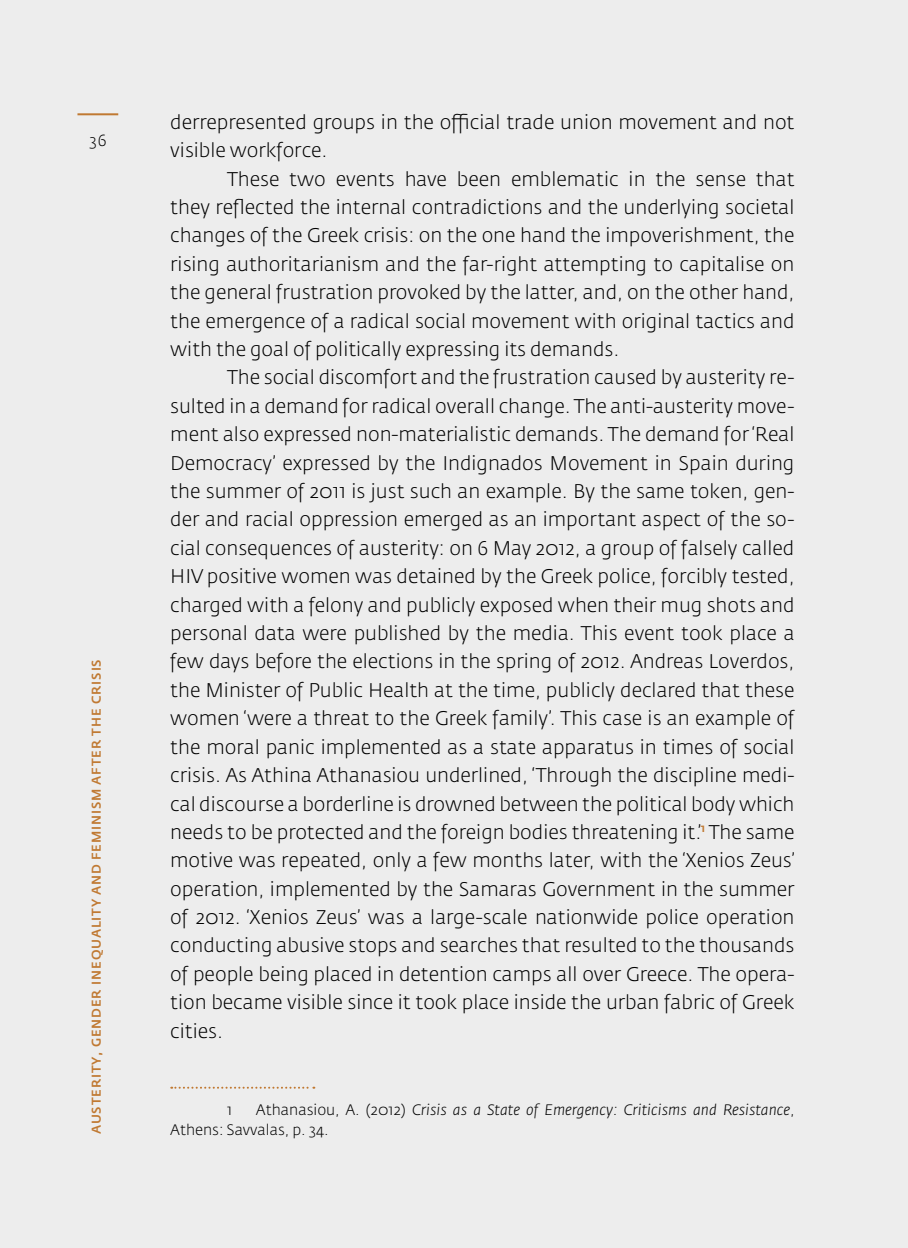
<style>
.page{position:relative;width:908px;height:1248px;background:#fff}
.page>*{position:absolute;margin:0;border:0;box-sizing:border-box;transform-origin:0 0}
.t1{font:300 19.6px/28.4px "Fedra Sans Pro";color:#000;text-align:justify}
.t2{font:300 16px "Fedra Sans Pro";color:#000}
.t3{font:italic 300 15px/20px "Fedra Sans Pro";color:#000}
.t4{font:300 15px "Fedra Sans Pro";color:#000}
.t5{font:500 12.6px "Fedra Sans Pro";letter-spacing:.07em;color:#c07932}
.s1{font-style:normal}
</style>
<div class="page">
<div style="left:0;top:0;width:907px;height:1247px;background:#ededed"></div>
<hr style="left:77px;top:113px;width:41px;height:2px;background:#c07932">
<svg style="left:171px;top:1086px;width:143px;height:2px"></svg>
<p class="t2" style="left:89px;top:130px;width:19px">36</p>
<p class="t5" style="left:88px;top:1134px;width:477px;rotate:-90deg">AUSTERITY, GENDER INEQUALITY AND FEMINISM AFTER THE CRISIS</p>
<p class="t1" style="left:170px;top:108px;width:625px">derrepresented groups in the official trade union movement and not visible workforce.</p>
<p class="t1" style="left:170px;top:164px;width:625px;text-indent:57px">These two events have been emblematic in the sense that they reflected the internal contradictions and the underlying societal changes of the Greek crisis: on the one hand the impoverishment, the rising authoritarianism and the far-right attempting to capitalise on the general frustration provoked by the latter, and, on the other hand, the emergence of a radical social movement with original tactics and with the goal of politically expressing its demands.</p>
<p class="t1" style="left:170px;top:363px;width:625px;text-indent:57px">The social discomfort and the frustration caused by austerity re&shy;sulted in a demand for radical overall change. The anti-austerity move&shy;ment also expressed non-materialistic demands. The demand for ‘Real Democracy’ expressed by the Indignados Movement in Spain during the summer of 2011 is just such an example. By the same token, gen&shy;der and racial oppression emerged as an important aspect of the so&shy;cial consequences of austerity: on 6 May 2012, a group of falsely called HIV positive women was detained by the Greek police, forcibly tested, charged with a felony and publicly exposed when their mug shots and personal data were published by the media. This event took place a few days before the elections in the spring of 2012. Andreas Loverdos, the Minister of Public Health at the time, publicly declared that these women ‘were a threat to the Greek family’. This case is an example of the moral panic implemented as a state apparatus in times of social crisis. As Athina Athanasiou underlined, ‘Through the discipline medi&shy;cal discourse a borderline is drowned between the political body which needs to be protected and the foreign bodies threatening it.’<sup>1</sup> The same motive was repeated, only a few months later, with the ‘Xenios Zeus’ operation, implemented by the Samaras Government in the summer of 2012. ‘Xenios Zeus’ was a large-scale nationwide police operation conducting abusive stops and searches that resulted to the thousands of people being placed in detention camps all over Greece. The opera&shy;tion became visible since it took place inside the urban fabric of Greek cities.</p>
<p class="t3" style="left:170px;top:1099px;width:625px;text-indent:86px"><span class="s1">Athanasiou, A. (2012)</span> Crisis as a State of Emergency: Criticisms and Resistance<span class="s1">,<br>Athens: Savvalas, p. 34.</span></p>
<p class="t4" style="left:227px;top:1099px;width:7px">1</p>
</div>
